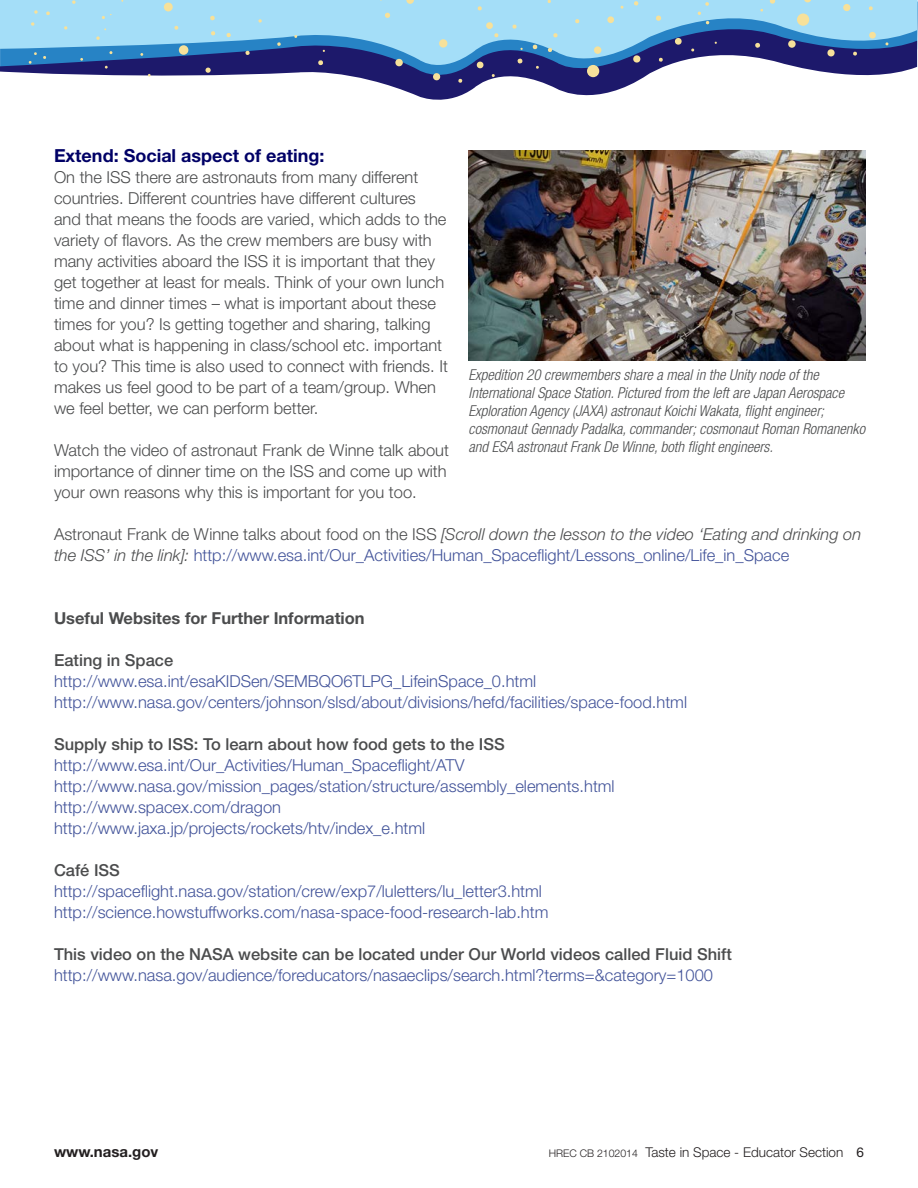
<style>
.page{position:relative;width:918px;height:1188px;background:#fff}
.page>*{position:absolute;margin:0;border:0;box-sizing:border-box;transform-origin:0 0}
.t1{font:700 18px "Helvetica Neue LT Std";color:#006}
.Content_text{font:300 16.5px/21px "Helvetica Neue LT Std";color:#43549a}
.Content_text-2{font:300 16.5px/21px "Helvetica Neue LT Std";color:#4b4c4d}
.Content_text-3{font:500 16.5px "Helvetica Neue LT Std";color:#4b4c4d}
.Content_text-4{font:700 16.5px "Helvetica Neue LT Std";color:#4b4c4d}
.Content_text-5{font:italic 300 condensed 15px/18px "Helvetica Neue LT Std";color:#4b4c4d}
.t2{font:700 15px "Helvetica Neue LT Std";color:#231f20}
.Content_text-6{font:300 13.5px "Helvetica Neue LT Std";color:#231f20}
.t3{font:13.5px "Helvetica Neue LT Std";color:#231f20}
.s1{color:#4b4c4d}
.s2{font-style:italic;color:#4b4c4d}
.s3{font-size:10.5px}
</style>
<div class="page">
<div style="left:0;top:0;width:918px;height:67px;background:#a4def8"></div>
<svg style="left:0;top:14px;width:917px;height:86px"></svg>
<svg style="left:102px;top:14px;width:10px;height:5px"></svg>
<svg style="left:64px;top:26px;width:4px;height:4px"></svg>
<svg style="left:34px;top:10px;width:4px;height:4px"></svg>
<svg style="left:31px;top:22px;width:4px;height:4px"></svg>
<svg style="left:72px;top:0;width:4px;height:4px"></svg>
<svg style="left:46px;top:11px;width:4px;height:4px"></svg>
<svg style="left:634px;top:1px;width:5px;height:5px"></svg>
<svg style="left:706px;top:21px;width:4px;height:4px"></svg>
<svg style="left:769px;top:0;width:7px;height:4px"></svg>
<svg style="left:697px;top:2px;width:12px;height:13px"></svg>
<svg style="left:96px;top:36px;width:4px;height:4px"></svg>
<svg style="left:258px;top:19px;width:4px;height:4px"></svg>
<svg style="left:245px;top:50px;width:5px;height:5px"></svg>
<svg style="left:211px;top:31px;width:5px;height:5px"></svg>
<svg style="left:226px;top:33px;width:5px;height:5px"></svg>
<svg style="left:210px;top:15px;width:5px;height:6px"></svg>
<svg style="left:385px;top:12px;width:6px;height:6px"></svg>
<svg style="left:620px;top:6px;width:4px;height:3px"></svg>
<svg style="left:607px;top:16px;width:8px;height:8px"></svg>
<svg style="left:277px;top:42px;width:4px;height:4px"></svg>
<svg style="left:547px;top:0;width:4px;height:3px"></svg>
<svg style="left:477px;top:6px;width:5px;height:5px"></svg>
<svg style="left:575px;top:19px;width:5px;height:5px"></svg>
<svg style="left:512px;top:24px;width:5px;height:5px"></svg>
<svg style="left:548px;top:48px;width:4px;height:4px"></svg>
<svg style="left:553px;top:33px;width:5px;height:5px"></svg>
<svg style="left:486px;top:22px;width:13px;height:16px"></svg>
<svg style="left:532px;top:44px;width:6px;height:5px"></svg>
<svg style="left:656px;top:15px;width:6px;height:6px"></svg>
<svg style="left:205px;top:68px;width:6px;height:5px"></svg>
<svg style="left:174px;top:26px;width:4px;height:4px"></svg>
<div style="left:164px;top:3px;width:9px;height:8px;background:#f7e19a;border-radius:50%"></div>
<svg style="left:406px;top:0;width:8px;height:4px"></svg>
<svg style="left:869px;top:6px;width:4px;height:5px"></svg>
<svg style="left:843px;top:3px;width:8px;height:9px"></svg>
<svg style="left:804px;top:0;width:7px;height:2px"></svg>
<div style="left:797px;top:14px;width:12px;height:12px;background:#f7e19a;border-radius:50%"></div>
<svg style="left:755px;top:42px;width:5px;height:6px"></svg>
<svg style="left:853px;top:51px;width:4px;height:5px"></svg>
<svg style="left:885px;top:42px;width:4px;height:4px"></svg>
<svg style="left:869px;top:31px;width:7px;height:8px"></svg>
<svg style="left:827px;top:49px;width:8px;height:8px"></svg>
<div style="left:788px;top:40px;width:8px;height:8px;background:#f7e19a;border-radius:50%"></div>
<svg style="left:517px;top:58px;width:6px;height:6px"></svg>
<svg style="left:659px;top:57px;width:4px;height:5px"></svg>
<svg style="left:691px;top:48px;width:3px;height:4px"></svg>
<svg style="left:674px;top:38px;width:8px;height:7px"></svg>
<svg style="left:633px;top:55px;width:8px;height:8px"></svg>
<div style="left:594px;top:46px;width:7px;height:8px;background:#f7e19a;border-radius:50%"></div>
<div style="left:587px;top:65px;width:12px;height:12px;background:#f7e19a;border-radius:50%"></div>
<svg style="left:318px;top:60px;width:5px;height:5px"></svg>
<svg style="left:458px;top:79px;width:5px;height:4px"></svg>
<svg style="left:476px;top:61px;width:8px;height:8px"></svg>
<svg style="left:433px;top:73px;width:8px;height:8px"></svg>
<div style="left:395px;top:59px;width:8px;height:8px;background:#f7e19a;border-radius:50%"></div>
<div style="left:439px;top:39px;width:8px;height:9px;background:#f7e19a;border-radius:50%"></div>
<div style="left:179px;top:45px;width:9px;height:10px;background:#f7e19a;border-radius:50%"></div>
<img style="left:468px;top:150px;width:398px;height:210px">
<p class="t1" style="left:54px;top:144px;width:272px">Extend: Social aspect of eating:</p>
<p class="Content_text-2" style="left:54px;top:166px;width:395px">On the ISS there are astronauts from many different countries. Different countries have different cultures<br>and that means the foods are varied, which adds to the variety of flavors. As the crew members are busy with many activities aboard the ISS it is important that they get together at least for meals. Think of your own lunch time and dinner times – what is important about these times for you? Is getting together and sharing, talking about what is happening in class/school etc. important to you? This time is also used to connect with friends. It makes us feel good to be part of a team/group. When we feel better, we can perform better.</p>
<p class="Content_text-2" style="left:54px;top:439px;width:396px">Watch the video of astronaut Frank de Winne talk about importance of dinner time on the ISS and come up with your own reasons why this is important for you too.</p>
<p class="Content_text" style="left:54px;top:523px;width:809px"><span class="s1">Astronaut Frank de Winne talks about food on the ISS</span> <span class="s2">[Scroll down the lesson to the video ‘Eating and drinking on the ISS’ in the link]:</span> http://www.esa.int/Our_Activities/Human_Spaceflight/Lessons_online/Life_in_Space</p>
<p class="Content_text-5" style="left:469px;top:366px;width:398px">Expedition 20 crewmembers share a meal in the Unity node of the International Space Station. Pictured from the left are Japan Aerospace Exploration Agency (JAXA) astronaut Koichi Wakata, flight engineer; cosmonaut Gennady Padalka, commander; cosmonaut Roman Romanenko and ESA astronaut Frank De Winne, both flight engineers.</p>
<p class="Content_text-4" style="left:54px;top:608px;width:312px">Useful Websites for Further Information</p>
<p class="Content_text-3" style="left:54px;top:650px;width:121px">Eating in Space</p>
<p class="Content_text" style="left:54px;top:670px;width:484px">http://www.esa.int/esaKIDSen/SEMBQO6TLPG_LifeinSpace_0.html</p>
<p class="Content_text" style="left:54px;top:691px;width:635px">http://www.nasa.gov/centers/johnson/slsd/about/divisions/hefd/facilities/space-food.html</p>
<p class="Content_text-3" style="left:54px;top:734px;width:452px">Supply ship to ISS: To learn about how food gets to the ISS</p>
<p class="Content_text" style="left:54px;top:754px;width:412px">http://www.esa.int/Our_Activities/Human_Spaceflight/ATV</p>
<p class="Content_text" style="left:54px;top:775px;width:562px">http://www.nasa.gov/mission_pages/station/structure/assembly_elements.html</p>
<p class="Content_text" style="left:54px;top:796px;width:229px">http://www.spacex.com/dragon</p>
<p class="Content_text" style="left:54px;top:817px;width:373px">http://www.jaxa.jp/projects/rockets/htv/index_e.html</p>
<p class="Content_text-3" style="left:54px;top:860px;width:68px">Café ISS</p>
<p class="Content_text" style="left:54px;top:880px;width:489px">http://spaceflight.nasa.gov/station/crew/exp7/luletters/lu_letter3.html</p>
<p class="Content_text" style="left:54px;top:901px;width:496px">http://science.howstuffworks.com/nasa-space-food-research-lab.htm</p>
<p class="Content_text-3" style="left:54px;top:944px;width:680px">This video on the NASA website can be located under Our World videos called Fluid Shift</p>
<p class="Content_text" style="left:54px;top:964px;width:661px">http://www.nasa.gov/audience/foreducators/nasaeclips/search.html?terms=&amp;category=1000</p>
<p class="Content_text-6" style="left:549px;top:1144px;width:296px"><span class="s3">HREC CB 2102014</span> Taste in Space - Educator Section</p>
<p class="t2" style="left:54px;top:1143px;width:106px">www.nasa.gov</p>
<p class="t3" style="left:856px;top:1144px;width:9px">6</p>
</div>
